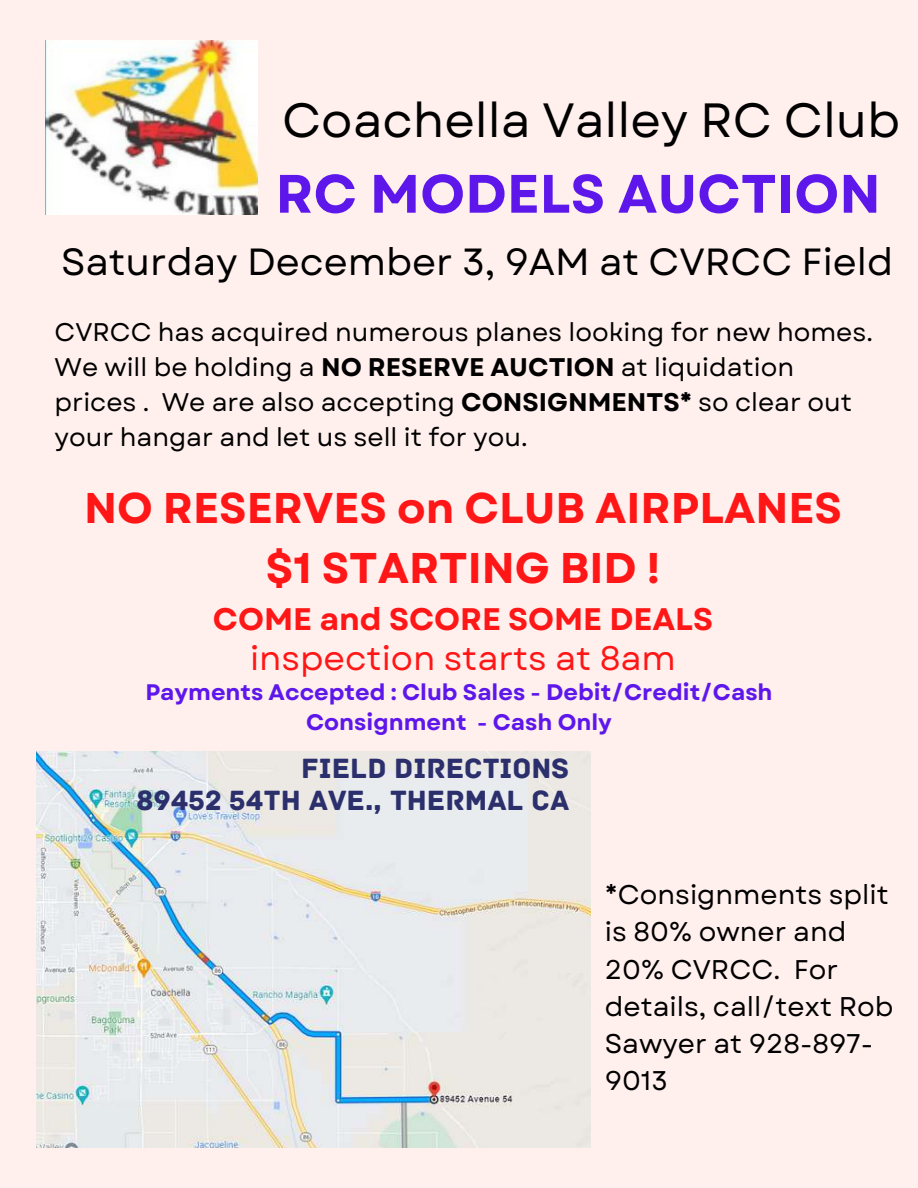
<style>
.page{position:relative;width:918px;height:1188px;background:#fff0ee}
.page>*{position:absolute;margin:0;border:0;box-sizing:border-box;transform-origin:0 0}
.t1{font:700 54px "Garet";color:#5e17eb}
.t2{font:48px "Garet";color:#000}
.t3{font:700 42.9px/59.7px "Garet";color:#ff1616;text-align:center}
.t4{font:37.8px "Garet";color:#000}
.t5{font:33.9px "Garet";color:#ff1616}
.t6{font:700 31.2px "Garet";color:#ff1616}
.t7{font:29.25px/31.5px "Archive";color:#2b2f6c;text-align:right}
.t8{font:27px/37.2px "Garet";color:#000}
.t9{font:25.5px/34.8px "Garet";color:#000}
.t10{font:700 22.5px/30.3px "Garet";color:#5e17eb;text-align:center}
.s1{font-weight:700}
</style>
<div class="page">
<img style="left:36px;top:752px;width:555px;height:396px">
<img style="left:46px;top:40px;width:211px;height:175px">
<h2 class="t2" style="left:282px;top:90px;width:620px">Coachella Valley RC Club</h2>
<h1 class="t1" style="left:276px;top:160px;width:607px">RC MODELS AUCTION</h1>
<h3 class="t4" style="left:61px;top:239px;width:834px">Saturday December 3, 9AM at CVRCC Field</h3>
<p class="t9" style="left:55px;top:315px;width:820px">CVRCC has acquired numerous planes looking for new homes.<br>We will be holding a <span class="s1">NO RESERVE AUCTION</span> at liquidation prices . We are also accepting <span class="s1">CONSIGNMENTS*</span> so clear out your hangar and let us sell it for you.</p>
<h3 class="t3" style="left:84px;top:480px;width:759px">NO RESERVES on CLUB AIRPLANES $1 STARTING BID !</h3>
<p class="t6" style="left:213px;top:600px;width:502px">COME and SCORE SOME DEALS</p>
<h3 class="t5" style="left:250px;top:637px;width:427px">inspection starts at 8am</h3>
<p class="t10" style="left:145px;top:678px;width:629px">Payments Accepted : Club Sales - Debit/Credit/Cash<br>Consignment - Cash Only</p>
<p class="t7" style="left:136px;top:753px;width:434px">FIELD DIRECTIONS<br>89452 54TH AVE., THERMAL CA</p>
<p class="t8" style="left:605px;top:877px;width:290px">*Consignments split is 80% owner and<br>20% CVRCC. For details, call/text Rob<br>Sawyer at 928-897-<br>9013</p>
</div>
